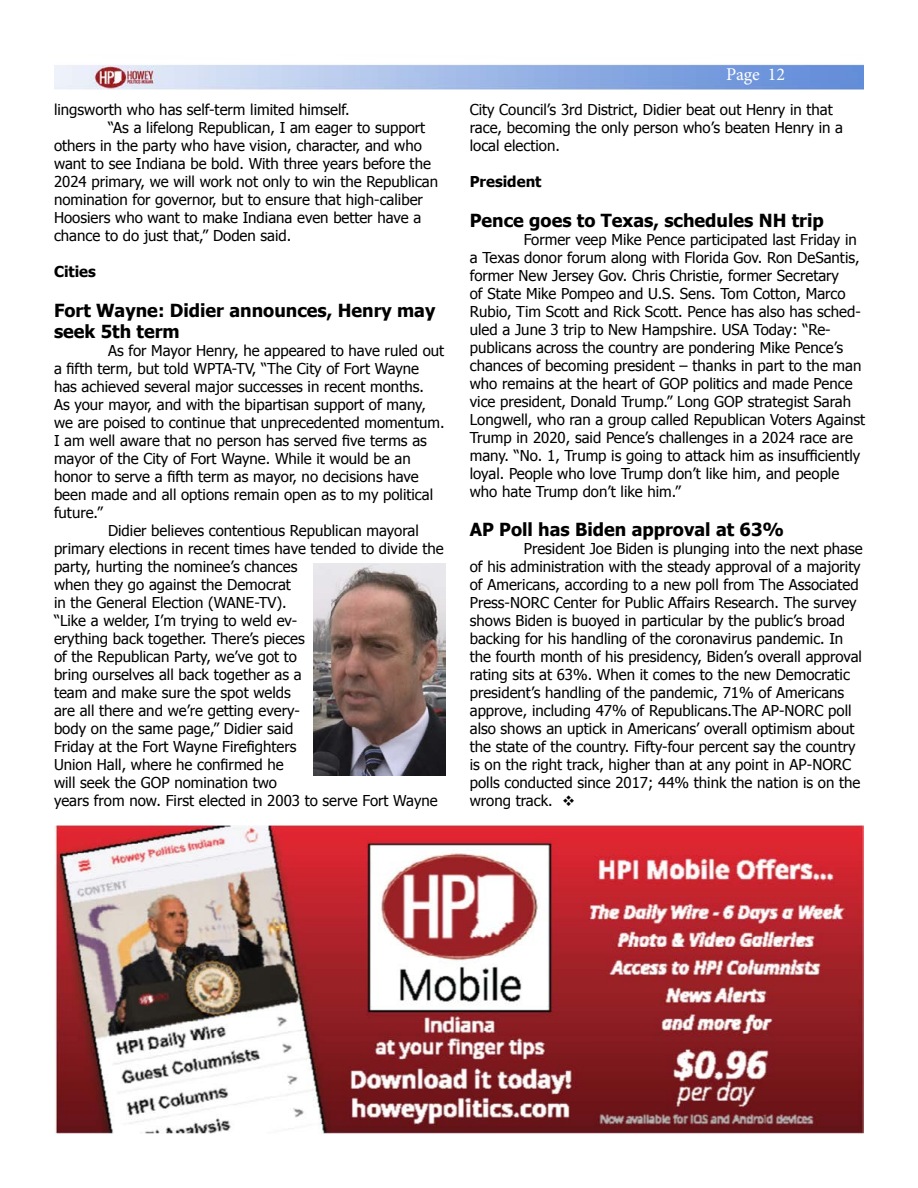
<style>
.page{position:relative;width:918px;height:1188px;background:#fff}
.page>*{position:absolute;margin:0;border:0;box-sizing:border-box;transform-origin:0 0}
.t1{font:700 18px/21.6px "Tahoma";color:#000}
.t2{font:18px "Minion Pro";letter-spacing:-.005em;color:#fff}
.t3{font:15px/18px "Tahoma";color:#000}
.t4{font:700 15px "Tahoma";color:#000}
</style>
<div class="page">
<img style="left:54px;top:64px;width:810px;height:26px">
<img style="left:313px;top:564px;width:133px;height:212px">
<img style="left:55px;top:826px;width:809px;height:308px">
<p class="t3" style="left:54px;top:100px;width:297px">lingsworth who has self-term limited himself.</p>
<p class="t3" style="left:108px;top:118px;width:319px">“As a lifelong Republican, I am eager to support</p>
<p class="t3" style="left:54px;top:136px;width:369px">others in the party who have vision, character, and who</p>
<p class="t3" style="left:54px;top:154px;width:378px">want to see Indiana be bold. With three years before the</p>
<p class="t3" style="left:54px;top:172px;width:386px">2024 primary, we will work not only to win the Republican</p>
<p class="t3" style="left:54px;top:190px;width:370px">nomination for governor, but to ensure that high-caliber</p>
<p class="t3" style="left:54px;top:208px;width:369px">Hoosiers who want to make Indiana even better have a</p>
<p class="t3" style="left:54px;top:226px;width:239px">chance to do just that,” Doden said.</p>
<p class="t4" style="left:54px;top:261px;width:43px">Cities</p>
<p class="t1" style="left:54px;top:298px;width:383px">Fort Wayne: Didier announces, Henry may seek 5th term</p>
<p class="t3" style="left:108px;top:341px;width:338px">As for Mayor Henry, he appeared to have ruled out</p>
<p class="t3" style="left:54px;top:359px;width:367px">a fifth term, but told WPTA-TV, “The City of Fort Wayne</p>
<p class="t3" style="left:54px;top:377px;width:371px">has achieved several major successes in recent months.</p>
<p class="t3" style="left:54px;top:395px;width:373px">As your mayor, and with the bipartisan support of many,</p>
<p class="t3" style="left:54px;top:413px;width:392px">we are poised to continue that unprecedented momentum.</p>
<p class="t3" style="left:54px;top:431px;width:374px">I am well aware that no person has served five terms as</p>
<p class="t3" style="left:54px;top:449px;width:358px">mayor of the City of Fort Wayne. While it would be an</p>
<p class="t3" style="left:54px;top:467px;width:366px">honor to serve a fifth term as mayor, no decisions have</p>
<p class="t3" style="left:54px;top:485px;width:381px">been made and all options remain open as to my political</p>
<p class="t3" style="left:54px;top:503px;width:50px">future.”</p>
<p class="t3" style="left:108px;top:521px;width:312px">Didier believes contentious Republican mayoral</p>
<p class="t3" style="left:54px;top:539px;width:391px">primary elections in recent times have tended to divide the</p>
<p class="t3" style="left:54px;top:557px;width:245px">party, hurting the nominee’s chances</p>
<p class="t3" style="left:54px;top:575px;width:238px">when they go against the Democrat</p>
<p class="t3" style="left:54px;top:593px;width:234px">in the General Election (WANE-TV).</p>
<p class="t3" style="left:54px;top:611px;width:245px">“Like a welder, I’m trying to weld ev-</p>
<p class="t3" style="left:54px;top:629px;width:252px">erything back together. There’s pieces</p>
<p class="t3" style="left:54px;top:647px;width:245px">of the Republican Party, we’ve got to</p>
<p class="t3" style="left:54px;top:665px;width:249px">bring ourselves all back together as a</p>
<p class="t3" style="left:54px;top:683px;width:238px">team and make sure the spot welds</p>
<p class="t3" style="left:54px;top:701px;width:247px">are all there and we’re getting every-</p>
<p class="t3" style="left:54px;top:719px;width:241px">body on the same page,” Didier said</p>
<p class="t3" style="left:54px;top:737px;width:244px">Friday at the Fort Wayne Firefighters</p>
<p class="t3" style="left:54px;top:755px;width:231px">Union Hall, where he confirmed he</p>
<p class="t3" style="left:54px;top:773px;width:225px">will seek the GOP nomination two</p>
<p class="t3" style="left:54px;top:791px;width:385px">years from now. First elected in 2003 to serve Fort Wayne</p>
<p class="t2" style="left:726px;top:62px;width:60px">Page 12</p>
<p class="t3" style="left:470px;top:100px;width:375px">City Council’s 3rd District, Didier beat out Henry in that race, becoming the only person who’s beaten Henry in a local election.</p>
<p class="t4" style="left:470px;top:171px;width:73px">President</p>
<p class="t1" style="left:470px;top:208px;width:356px">Pence goes to Texas, schedules NH trip</p>
<p class="t3" style="left:470px;top:230px;width:397px;text-indent:54px">Former veep Mike Pence participated last Friday in a Texas donor forum along with Florida Gov. Ron DeSantis, former New Jersey Gov. Chris Christie, former Secretary<br>of State Mike Pompeo and U.S. Sens. Tom Cotton, Marco Rubio, Tim Scott and Rick Scott. Pence has also has sched&shy;uled a June 3 trip to New Hampshire. USA Today: “Re&shy;publicans across the country are pondering Mike Pence’s chances of becoming president – thanks in part to the man who remains at the heart of GOP politics and made Pence vice president, Donald Trump.” Long GOP strategist Sarah Longwell, who ran a group called Republican Voters Against Trump in 2020, said Pence’s challenges in a 2024 race are many. “No. 1, Trump is going to attack him as insufficiently loyal. People who love Trump don’t like him, and people who hate Trump don’t like him.”</p>
<p class="t1" style="left:470px;top:518px;width:316px">AP Poll has Biden approval at 63%</p>
<p class="t3" style="left:470px;top:539px;width:394px;text-indent:54px">President Joe Biden is plunging into the next phase of his administration with the steady approval of a majority of Americans, according to a new poll from The Associated Press-NORC Center for Public Affairs Research. The survey shows Biden is buoyed in particular by the public’s broad backing for his handling of the coronavirus pandemic. In the fourth month of his presidency, Biden’s overall approval rating sits at 63%. When it comes to the new Democratic president’s handling of the pandemic, 71% of Americans approve, including 47% of Republicans.The AP-NORC poll also shows an uptick in Americans’ overall optimism about the state of the country. Fifty-four percent say the country is on the right track, higher than at any point in AP-NORC polls conducted since 2017; 44% think the nation is on the wrong track. ❖</p>
</div>
